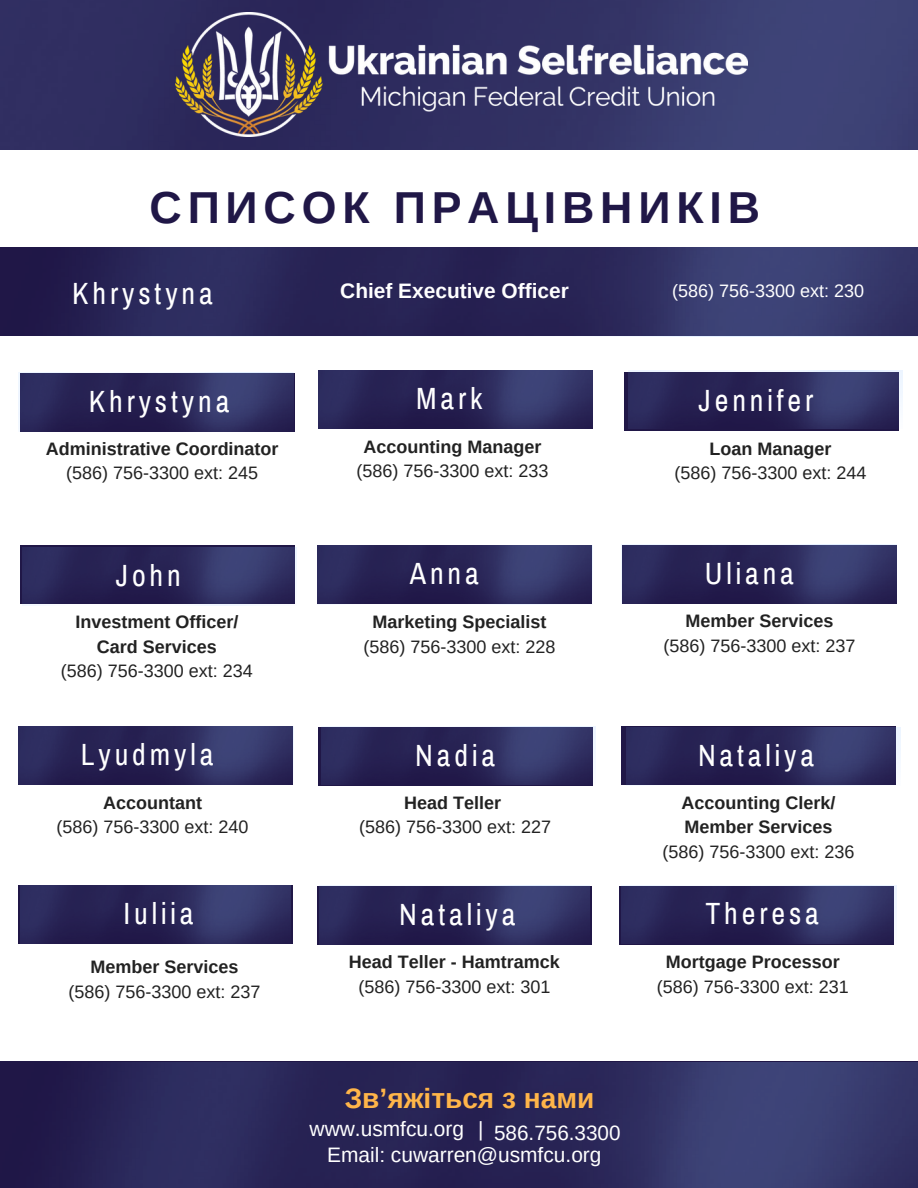
<style>
.page{position:relative;width:918px;height:1188px;background:#fff}
.page>*{position:absolute;margin:0;border:0;box-sizing:border-box;transform-origin:0 0}
.t1{font:700 44.7px "Arimo";letter-spacing:.13em;color:#201747}
.t2{font:30px "Archivo Narrow";letter-spacing:.13em;color:#fff}
.t3{font:700 28.05px "Arimo";color:#ffb549}
.t4{font:20.85px "Arimo";color:#fff}
.t5{font:700 20.85px "Arimo";color:#fff}
.t6{font:20.7px "Arimo";color:#fff}
.t7{font:700 18px/24.8px "Arimo";color:#222;text-align:center}
.t8{font:18px "Arimo";color:#222}
.t9{font:18px "Arimo";color:#fff}
.s1{font-weight:400}
</style>
<div class="page">
<img style="left:320px;top:886px;width:270px;height:58px">
<img style="left:19px;top:373px;width:274px;height:58px">
<img style="left:318px;top:546px;width:274px;height:58px">
<div style="left:624px;top:372px;width:275px;height:58px;background:#201747"></div>
<div style="left:20px;top:546px;width:274px;height:58px;background:#201747"></div>
<img style="left:628px;top:370px;width:275px;height:59px">
<img style="left:22px;top:547px;width:275px;height:59px">
<div style="left:318px;top:727px;width:274px;height:59px;background:#201747"></div>
<div style="left:622px;top:726px;width:274px;height:59px;background:#201747"></div>
<img style="left:19px;top:726px;width:274px;height:59px">
<img style="left:321px;top:726px;width:275px;height:59px">
<img style="left:626px;top:727px;width:275px;height:59px">
<img style="left:622px;top:545px;width:274px;height:58px">
<img style="left:318px;top:370px;width:275px;height:59px">
<img style="left:622px;top:885px;width:274px;height:59px">
<img style="left:0;top:1062px;width:918px;height:126px">
<img style="left:0;top:247px;width:918px;height:89px">
<img style="left:0;top:1px;width:918px;height:148px">
<img style="left:21px;top:885px;width:270px;height:59px">
<img style="left:176px;top:12px;width:571px;height:124px">
<h1 class="t1" style="left:150px;top:183px;width:612px">СПИСОК ПРАЦІВНИКІВ</h1>
<p class="t2" style="left:72px;top:277px;width:142px">Khrystyna</p>
<h3 class="t5" style="left:340px;top:279px;width:230px">Chief Executive Officer</h3>
<p class="t9" style="left:672px;top:281px;width:194px">(586) 756-3300 ext: 230</p>
<p class="t2" style="left:416px;top:383px;width:68px">Mark</p>
<h3 class="t2" style="left:89px;top:385px;width:142px">Khrystyna</h3>
<h4 class="t2" style="left:699px;top:384px;width:116px">Jennifer</h4>
<p class="t7" style="left:709px;top:436px;width:123px">Loan Manager</p>
<p class="t8" style="left:674px;top:463px;width:193px">(586) 756-3300 ext: 244</p>
<p class="t7" style="left:363px;top:434px;width:179px">Accounting Manager</p>
<h3 class="t8" style="left:356px;top:461px;width:193px">(586) 756-3300 ext: 233</h3>
<p class="t7" style="left:46px;top:436px;width:234px">Administrative Coordinator <span class="s1">(586) 756-3300 ext: 245</span></p>
<h3 class="t2" style="left:116px;top:559px;width:67px">John</h3>
<h3 class="t7" style="left:76px;top:610px;width:164px">Investment Officer/</h3>
<p class="t7" style="left:97px;top:634px;width:121px">Card Services</p>
<p class="t8" style="left:61px;top:661px;width:193px">(586) 756-3300 ext: 234</p>
<p class="t2" style="left:81px;top:739px;width:134px">Lyudmyla</p>
<p class="t7" style="left:103px;top:790px;width:100px">Accountant</p>
<p class="t8" style="left:57px;top:817px;width:193px">(586) 756-3300 ext: 240</p>
<h3 class="t2" style="left:124px;top:897px;width:72px">Iuliia</h3>
<p class="t7" style="left:90px;top:955px;width:149px">Member Services</p>
<p class="t8" style="left:68px;top:981px;width:193px">(586) 756-3300 ext: 237</p>
<p class="t2" style="left:410px;top:558px;width:71px">Anna</p>
<p class="t7" style="left:373px;top:610px;width:175px">Marketing Specialist</p>
<p class="t8" style="left:364px;top:636px;width:193px">(586) 756-3300 ext: 228</p>
<p class="t2" style="left:415px;top:739px;width:81px">Nadia</p>
<h3 class="t7" style="left:404px;top:790px;width:98px">Head Teller</h3>
<p class="t8" style="left:359px;top:817px;width:193px">(586) 756-3300 ext: 227</p>
<p class="t2" style="left:399px;top:898px;width:118px">Nataliya</p>
<p class="t7" style="left:349px;top:950px;width:212px">Head Teller - Hamtramck</p>
<p class="t8" style="left:358px;top:976px;width:193px">(586) 756-3300 ext: 301</p>
<p class="t3" style="left:345px;top:1083px;width:251px">Зв’яжіться з нами</p>
<p class="t4" style="left:327px;top:1143px;width:276px">Email: cuwarren@usmfcu.org</p>
<p class="t4" style="left:310px;top:1117px;width:156px">www.usmfcu.org</p>
<p class="t6" style="left:478px;top:1117px;width:7px">|</p>
<h3 class="t6" style="left:494px;top:1121px;width:128px">586.756.3300</h3>
<p class="t2" style="left:705px;top:557px;width:91px">Uliana</p>
<p class="t7" style="left:685px;top:609px;width:149px">Member Services</p>
<h3 class="t8" style="left:663px;top:635px;width:193px">(586) 756-3300 ext: 237</h3>
<p class="t2" style="left:698px;top:739px;width:118px">Nataliya</p>
<h3 class="t7" style="left:681px;top:791px;width:155px;line-height:24.3px;text-align:left">Accounting Clerk/<br>Member Services</h3>
<p class="t8" style="left:662px;top:841px;width:193px">(586) 756-3300 ext: 236</p>
<p class="t2" style="left:705px;top:897px;width:115px">Theresa</p>
<p class="t7" style="left:666px;top:950px;width:175px">Mortgage Processor</p>
<h3 class="t8" style="left:657px;top:976px;width:193px">(586) 756-3300 ext: 231</h3>
</div>
